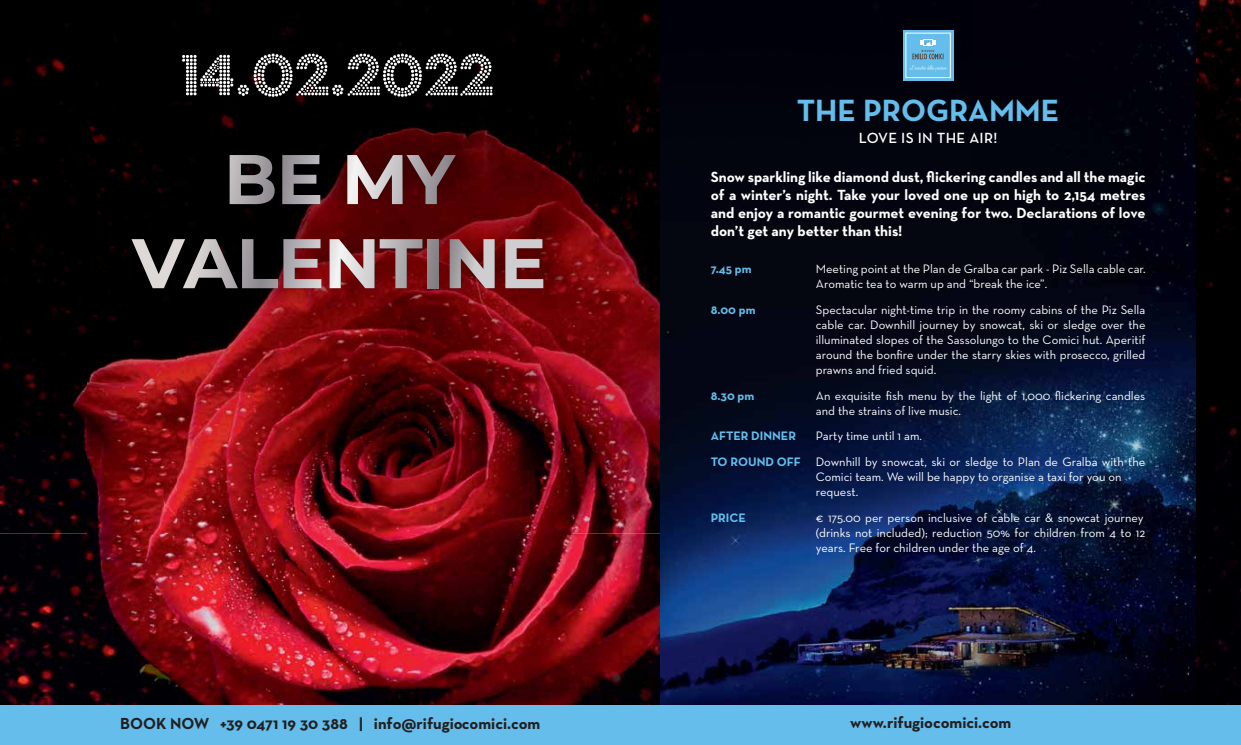
<style>
.page{position:relative;width:1241px;height:745px;background:#fff}
.page>*{position:absolute;margin:0;border:0;box-sizing:border-box;transform-origin:0 0}
.t1{font:53.75px "Fortuna Dot";color:#fff}
.t2{font:700 31.25px "Neutra Text";color:#64bdeb}
.t3{font:700 16.25px "Neutra Text";color:#231f20}
.t4{font:700 15px/18px "Neutra Text";color:#fff;text-align:justify}
.t5{font:600 15px "Neutra Text";letter-spacing:.02em;color:#fff}
.t6{font:12.5px/15px "Neutra Text";color:#fff}
.t7{font:700 12.5px "Neutra Text";color:#64bdeb}
.s1{font-weight:700;color:#64bdeb}
</style>
<div class="page">
<img style="left:0;top:533px;width:660px;height:172px">
<img style="left:1195px;top:0;width:45px;height:705px">
<div style="left:0;top:0;width:660px;height:133px;background:#000"></div>
<img style="left:572px;top:133px;width:88px;height:400px">
<img style="left:0;top:133px;width:87px;height:400px">
<img style="left:87px;top:315px;width:485px;height:218px">
<img style="left:660px;top:0;width:535px;height:705px">
<img style="left:1195px;top:533px;width:1px;height:196px">
<div style="left:0;top:705px;width:1240px;height:39px;background:#64bdeb"></div>
<div style="left:902px;top:30px;width:51px;height:50px;background:#64bdeb"></div>
<div style="left:905px;top:33px;width:45px;height:45px;border:1px solid #fff"></div>
<svg style="left:912px;top:39px;width:31px;height:20px"></svg>
<svg style="left:909px;top:65px;width:37px;height:7px"></svg>
<img style="left:61px;top:108px;width:537px;height:207px">
<img style="left:171px;top:102px;width:319px;height:1px">
<svg style="left:230px;top:155px;width:44px;height:49px;background:#797678"></svg>
<svg style="left:282px;top:155px;width:38px;height:49px;background:#6b696c"></svg>
<svg style="left:347px;top:155px;width:109px;height:49px;background:#815b5c"></svg>
<svg style="left:131px;top:239px;width:190px;height:49px;background:#5f5556"></svg>
<svg style="left:329px;top:239px;width:93px;height:49px;background:#9f6a6c"></svg>
<div style="left:427px;top:239px;width:12px;height:49px;background:#898589"></div>
<svg style="left:449px;top:239px;width:45px;height:49px;background:#9f787b"></svg>
<svg style="left:505px;top:239px;width:38px;height:49px;background:#a58788"></svg>
<h1 class="t1" style="left:182px;top:41px;width:314px">14.02.2022</h1>
<h2 class="t2" style="left:796px;top:90px;width:264px">THE PROGRAMME</h2>
<p class="t5" style="left:858px;top:129px;width:140px">LOVE IS IN THE AIR!</p>
<p class="t4" style="left:710px;top:167px;width:436px">Snow sparkling like diamond dust, flickering candles and all the magic of a winter’s night. Take your loved one up on high to 2,154 metres and enjoy a romantic gourmet evening for two. Declarations of love don’t get any better than this!</p>
<p class="t7" style="left:710px;top:261px;width:42px">7.45 pm</p>
<p class="t6" style="left:815px;top:261px;width:331px">Meeting point at the Plan de Gralba car park - Piz Sella cable car.<br>Aromatic tea to warm up and “break the ice”.</p>
<p class="t7" style="left:710px;top:301px;width:46px">8.00 pm</p>
<p class="t6" style="left:815px;top:302px;width:331px;text-align:justify">Spectacular night-time trip in the roomy cabins of the Piz Sella cable car. Downhill journey by snowcat, ski or sledge over the illuminated slopes of the Sassolungo to the Comici hut. Aperitif around the bonfire under the starry skies with prosecco, grilled prawns and fried squid.</p>
<p class="t7" style="left:710px;top:387px;width:45px">8.30 pm</p>
<p class="t6" style="left:815px;top:387px;width:331px">An exquisite fish menu by the light of 1,000 flickering candles and the strains of live music.</p>
<p class="t7" style="left:710px;top:428px;width:87px">AFTER DINNER</p>
<p class="t6" style="left:710px;top:422px;width:436px;line-height:25.6px;text-indent:105px">Party time until 1 am.<br><span class="s1">TO ROUND OFF</span> Downhill by snowcat, ski or sledge to Plan de Gralba with the</p>
<p class="t6" style="left:815px;top:468px;width:307px">Comici team. We will be happy to organise a taxi for you on request.</p>
<p class="t7" style="left:710px;top:509px;width:37px">PRICE</p>
<p class="t6" style="left:815px;top:509px;width:331px">€ 175.00 per person inclusive of cable car &amp; snowcat journey (drinks not included); reduction 50% for children from 4 to 12 years. Free for children under the age of 4.</p>
<h3 class="t3" style="left:120px;top:712px;width:421px">BOOK NOW +39 0471 19 30 388 | info@rifugiocomici.com</h3>
<h3 class="t3" style="left:850px;top:712px;width:163px">www.rifugiocomici.com</h3>
</div>
